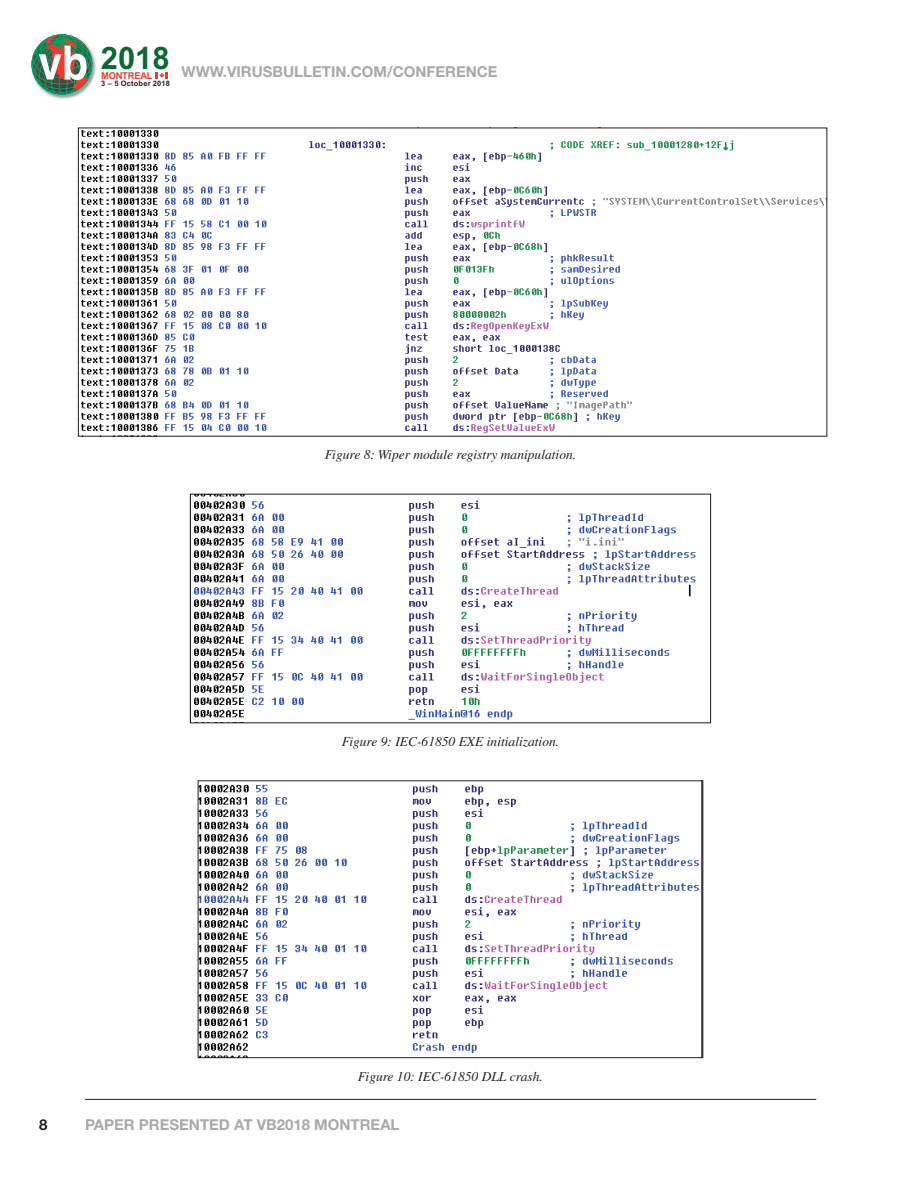
<style>
.page{position:relative;width:918px;height:1188px;background:#fff}
.page>*{position:absolute;margin:0;border:0;box-sizing:border-box;transform-origin:0 0}
.t1{font:700 30.9px "Arial";color:#0d6736}
.t2{font:700 15px "Helvetica Neue";color:#a8a9ad}
.t3{font:700 15px "Helvetica Neue";color:#231f20}
.t4{font:italic 13.5px "Times";color:#231f20}
.t5{font:700 9.45px "Arial";letter-spacing:-.025em;color:#ee3b32}
.t6{font:700 7.5px "Arial";letter-spacing:.02em;color:#231f20}
</style>
<div class="page">
<hr style="left:85px;top:1099px;width:731px;height:1px;background:#231f20">
<img style="left:47px;top:34px;width:49px;height:65px">
<svg style="left:31px;top:35px;width:61px;height:59px"></svg>
<svg style="left:156px;top:72px;width:12px;height:7px"></svg>
<svg style="left:159px;top:72px;width:6px;height:6px"></svg>
<img style="left:81px;top:130px;width:743px;height:304px">
<img style="left:194px;top:496px;width:502px;height:224px">
<div style="left:190px;top:494px;width:521px;height:229px;border:1px solid #231f20"></div>
<img style="left:200px;top:784px;width:499px;height:272px">
<div style="left:198px;top:780px;width:505px;height:278px;border:1px solid #231f20"></div>
<h1 class="t1" style="left:101px;top:36px;width:70px">2018</h1>
<p class="t6" style="left:101px;top:78px;width:70px">3 – 5 October 2018</p>
<p class="t5" style="left:101px;top:69px;width:53px">MONTREAL</p>
<p class="t2" style="left:182px;top:62px;width:318px">WWW.VIRUSBULLETIN.COM/CONFERENCE</p>
<p class="t4" style="left:325px;top:447px;width:253px">Figure 8: Wiper module registry manipulation.</p>
<p class="t4" style="left:342px;top:734px;width:219px">Figure 9: IEC-61850 EXE initialization.</p>
<p class="t4" style="left:358px;top:1069px;width:187px">Figure 10: IEC-61850 DLL crash.</p>
<p class="t3" style="left:39px;top:1115px;width:10px">8</p>
<p class="t2" style="left:85px;top:1115px;width:316px">PAPER PRESENTED AT VB2018 MONTREAL</p>
</div>
